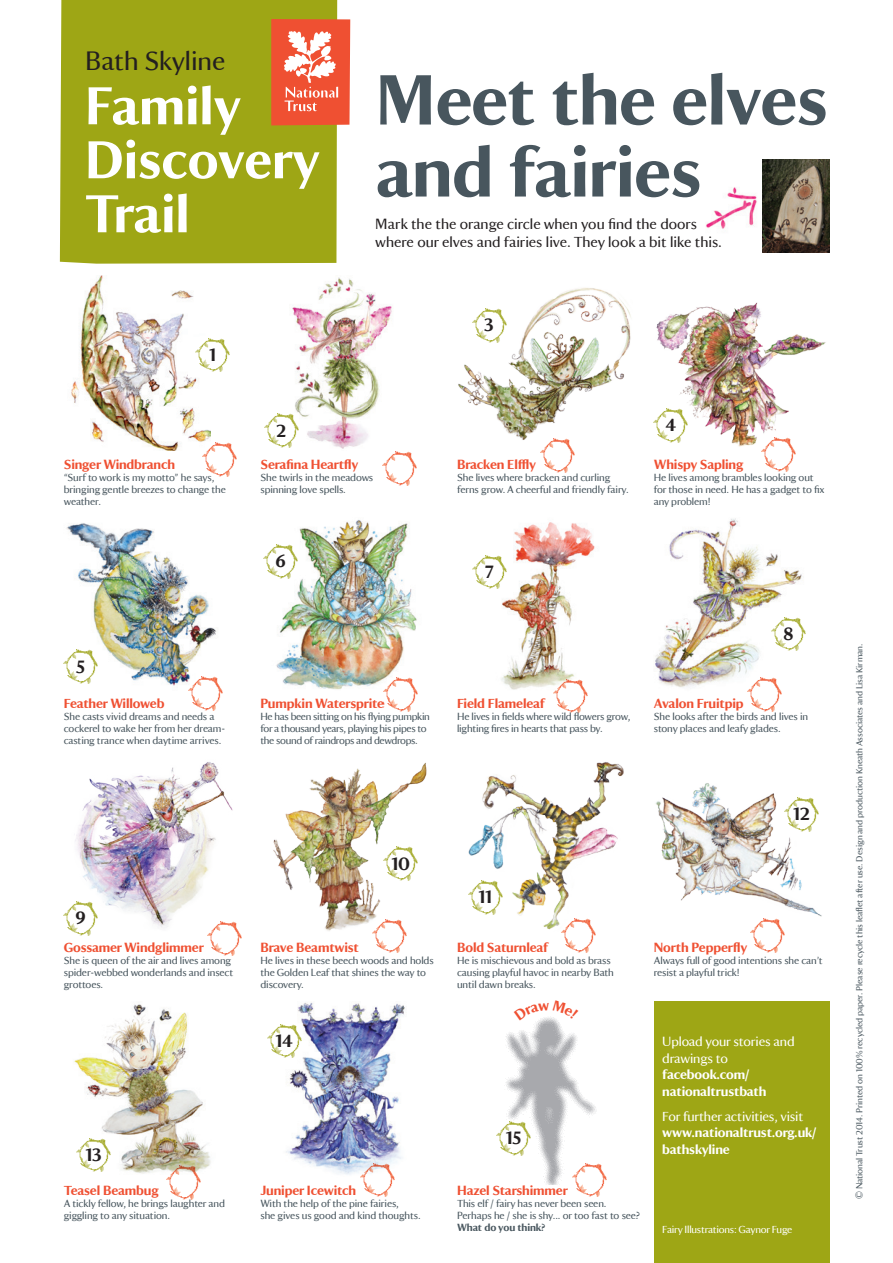
<style>
.page{position:relative;width:893px;height:1263px;background:#fff}
.page>*{position:absolute;margin:0;border:0;box-sizing:border-box;transform-origin:0 0}
.t1{font:700 72px/72px "National Trust TT";letter-spacing:-.01em;color:#48565e}
.t2{font:700 54px/54px "National Trust TT";color:#fff}
.t3{font:27px "National Trust TT";color:#231f20}
.t4{font:700 18px "National Trust TT";letter-spacing:-.01em;color:#231f20}
.t5{font:15px/18px "National Trust TT";color:#231f20}
.t6{font:700 13.5px "National Trust TT";letter-spacing:-.01em;color:#ef5032}
.t7{font:700 13.5px/16.5px "National Trust TT";letter-spacing:-.01em;color:#fff}
.t8{font:13.5px/16.5px "National Trust TT";letter-spacing:-.01em;color:#fff}
.t9{font:10.5px/12px "National Trust TT";letter-spacing:-.01em;color:#48565e}
.t10{font:10.5px/12px "National Trust TT";letter-spacing:-.03em;color:#48565e}
.t11{font:10.5px "National Trust TT";letter-spacing:-.02em;color:#fff}
.t12{font:700 10.5px "National Trust TT";letter-spacing:-.01em;color:#48565e}
.t13{font:9px "National Trust TT";letter-spacing:-.01em;color:#48565e}
</style>
<div class="page">
<div style="left:60px;top:0;width:277px;height:264px;background:#9ea615"></div>
<img style="left:71px;top:275px;width:140px;height:176px">
<img style="left:290px;top:277px;width:102px;height:172px">
<img style="left:458px;top:288px;width:173px;height:152px">
<img style="left:656px;top:302px;width:170px;height:145px">
<img style="left:66px;top:523px;width:157px;height:169px">
<img style="left:276px;top:519px;width:142px;height:174px">
<img style="left:501px;top:522px;width:94px;height:171px">
<img style="left:655px;top:518px;width:151px;height:174px">
<img style="left:75px;top:762px;width:159px;height:166px">
<img style="left:273px;top:762px;width:154px;height:173px">
<img style="left:468px;top:762px;width:156px;height:173px">
<img style="left:655px;top:783px;width:167px;height:134px">
<img style="left:74px;top:1004px;width:137px;height:170px">
<img style="left:286px;top:1002px;width:119px;height:175px">
<img style="left:496px;top:1020px;width:111px;height:164px">
<img style="left:202px;top:442px;width:35px;height:34px">
<img style="left:383px;top:451px;width:34px;height:34px">
<div style="left:540px;top:438px;width:34px;height:34px;background:#fff"></div>
<img style="left:540px;top:439px;width:34px;height:33px">
<div style="left:761px;top:437px;width:34px;height:34px;background:#fff"></div>
<img style="left:761px;top:438px;width:34px;height:33px">
<div style="left:748px;top:677px;width:34px;height:34px;background:#fff"></div>
<img style="left:748px;top:678px;width:34px;height:33px">
<img style="left:554px;top:679px;width:34px;height:34px">
<img style="left:383px;top:677px;width:34px;height:34px">
<img style="left:188px;top:677px;width:34px;height:34px">
<img style="left:207px;top:922px;width:34px;height:33px">
<img style="left:372px;top:919px;width:34px;height:34px">
<div style="left:561px;top:918px;width:34px;height:34px;background:#fff"></div>
<img style="left:561px;top:919px;width:34px;height:33px">
<img style="left:750px;top:919px;width:34px;height:33px">
<img style="left:361px;top:1163px;width:34px;height:34px">
<img style="left:572px;top:1163px;width:34px;height:34px">
<img style="left:166px;top:1165px;width:34px;height:34px">
<img style="left:196px;top:338px;width:34px;height:34px">
<img style="left:264px;top:414px;width:34px;height:34px">
<img style="left:472px;top:309px;width:34px;height:34px">
<div style="left:654px;top:409px;width:34px;height:34px;background:#fff"></div>
<img style="left:654px;top:409px;width:34px;height:33px">
<img style="left:64px;top:650px;width:34px;height:34px">
<img style="left:264px;top:544px;width:34px;height:34px">
<img style="left:472px;top:555px;width:34px;height:34px">
<img style="left:771px;top:617px;width:34px;height:34px">
<div style="left:64px;top:901px;width:34px;height:34px;background:#fff"></div>
<img style="left:64px;top:902px;width:34px;height:33px">
<div style="left:384px;top:847px;width:34px;height:34px;background:#fff"></div>
<img style="left:384px;top:847px;width:34px;height:33px">
<img style="left:468px;top:880px;width:34px;height:34px">
<img style="left:784px;top:797px;width:35px;height:34px">
<img style="left:77px;top:1138px;width:34px;height:34px">
<img style="left:267px;top:1024px;width:34px;height:34px">
<img style="left:497px;top:1121px;width:34px;height:34px">
<div style="left:654px;top:1002px;width:175px;height:261px;background:#9ea615"></div>
<img style="left:762px;top:159px;width:67px;height:93px">
<img style="left:706px;top:187px;width:51px;height:42px">
<svg style="left:271px;top:19px;width:79px;height:106px;background:#f1725a"></svg>
<svg style="left:540px;top:1017px;width:17px;height:3px"></svg>
<h3 class="t3" style="left:85px;top:42px;width:142px">Bath Skyline</h3>
<h2 class="t2" style="left:85px;top:75px;width:237px">Family<br>Discovery<br>Trail</h2>
<h3 class="t4" style="left:209px;top:342px;width:8px">1</h3>
<h3 class="t4" style="left:277px;top:418px;width:11px">2</h3>
<h1 class="t1" style="left:376px;top:59px;width:454px">Meet the elves and fairies</h1>
<h3 class="t5" style="left:375px;top:214px;width:348px">Mark the the orange circle when you find the doors where our elves and fairies live. They look a bit like this.</h3>
<h3 class="t4" style="left:484px;top:313px;width:11px">3</h3>
<h3 class="t4" style="left:665px;top:413px;width:12px">4</h3>
<p class="t6" style="left:64px;top:455px;width:113px">Singer Windbranch</p>
<p class="t9" style="left:64px;top:471px;width:164px">“Surf to work is my motto” he says, bringing gentle breezes to change the weather.</p>
<h3 class="t4" style="left:76px;top:654px;width:10px">5</h3>
<p class="t6" style="left:64px;top:694px;width:102px">Feather Willoweb</p>
<p class="t9" style="left:64px;top:710px;width:163px">She casts vivid dreams and needs a cockerel to wake her from her dream&shy;casting trance when daytime arrives.</p>
<h3 class="t4" style="left:76px;top:906px;width:12px">9</h3>
<p class="t6" style="left:64px;top:938px;width:142px">Gossamer Windglimmer</p>
<p class="t9" style="left:64px;top:953px;width:171px">She is queen of the air and lives among spider-webbed wonderlands and insect grottoes.</p>
<h3 class="t4" style="left:85px;top:1142px;width:18px">13</h3>
<p class="t6" style="left:64px;top:1181px;width:97px">Teasel Beambug</p>
<p class="t9" style="left:64px;top:1197px;width:163px">A tickly fellow, he brings laughter and giggling to any situation.</p>
<p class="t6" style="left:260px;top:455px;width:99px">Serafina Heartfly</p>
<p class="t9" style="left:260px;top:471px;width:114px">She twirls in the meadows spinning love spells.</p>
<h3 class="t4" style="left:275px;top:548px;width:12px">6</h3>
<p class="t6" style="left:260px;top:694px;width:125px">Pumpkin Watersprite</p>
<p class="t10" style="left:260px;top:710px;width:171px">He has been sitting on his flying pumpkin for a thousand years, playing his pipes to the sound of raindrops and dewdrops.</p>
<p class="t6" style="left:457px;top:455px;width:80px">Bracken Elffly</p>
<p class="t9" style="left:457px;top:471px;width:173px">She lives where bracken and curling ferns grow. A cheerful and friendly fairy.</p>
<h3 class="t4" style="left:485px;top:559px;width:10px">7</h3>
<p class="t6" style="left:457px;top:694px;width:89px">Field Flameleaf</p>
<p class="t9" style="left:457px;top:710px;width:175px">He lives in fields where wild flowers grow, lighting fires in hearts that pass by.</p>
<p class="t6" style="left:654px;top:455px;width:91px">Whispy Sapling</p>
<p class="t9" style="left:654px;top:471px;width:172px">He lives among brambles looking out for those in need. He has a gadget to fix any problem!</p>
<h3 class="t4" style="left:783px;top:621px;width:11px">8</h3>
<p class="t6" style="left:654px;top:694px;width:91px">Avalon Fruitpip</p>
<p class="t9" style="left:654px;top:710px;width:156px">She looks after the birds and lives in stony places and leafy glades.</p>
<h3 class="t4" style="left:793px;top:801px;width:18px">12</h3>
<h3 class="t4" style="left:391px;top:851px;width:20px">10</h3>
<h3 class="t4" style="left:478px;top:884px;width:15px">11</h3>
<p class="t6" style="left:260px;top:938px;width:100px">Brave Beamtwist</p>
<p class="t9" style="left:260px;top:953px;width:175px">He lives in these beech woods and holds the Golden Leaf that shines the way to discovery.</p>
<p class="t6" style="left:457px;top:938px;width:92px">Bold Saturnleaf</p>
<p class="t9" style="left:457px;top:953px;width:158px">He is mischievous and bold as brass causing playful havoc in nearby Bath until dawn breaks.</p>
<p class="t6" style="left:654px;top:938px;width:95px">North Pepperfly</p>
<p class="t9" style="left:654px;top:953px;width:170px">Always full of good intentions she can’t resist a playful trick!</p>
<h3 class="t4" style="left:275px;top:1028px;width:19px">14</h3>
<h3 class="t4" style="left:506px;top:1125px;width:17px">15</h3>
<p class="t8" style="left:662px;top:1032px;width:134px">Upload your stories and drawings to</p>
<p class="t7" style="left:662px;top:1065px;width:106px">facebook.com/ nationaltrustbath</p>
<p class="t8" style="left:662px;top:1107px;width:142px">For further activities, visit</p>
<p class="t7" style="left:662px;top:1123px;width:156px">www.nationaltrust.org.uk/ bathskyline</p>
<p class="t6" style="left:260px;top:1181px;width:97px">Juniper Icewitch</p>
<p class="t9" style="left:260px;top:1197px;width:162px">With the help of the pine fairies,<br>she gives us good and kind thoughts.</p>
<p class="t6" style="left:457px;top:1181px;width:112px">Hazel Starshimmer</p>
<p class="t9" style="left:457px;top:1197px;width:184px">This elf / fairy has never been seen.<br>Perhaps he / she is shy... or too fast to see?</p>
<p class="t12" style="left:457px;top:1220px;width:90px">What do you think?</p>
<p class="t11" style="left:662px;top:1223px;width:132px">Fairy Illustrations: Gaynor Fuge</p>
<p class="t13" style="left:853px;top:1199px;width:557px;rotate:-90deg">© National Trust 2014. Printed on 100% recycled paper. Please recycle this leaflet after use. Design and production Kneath Associates and Lisa Kirman.</p>
</div>
